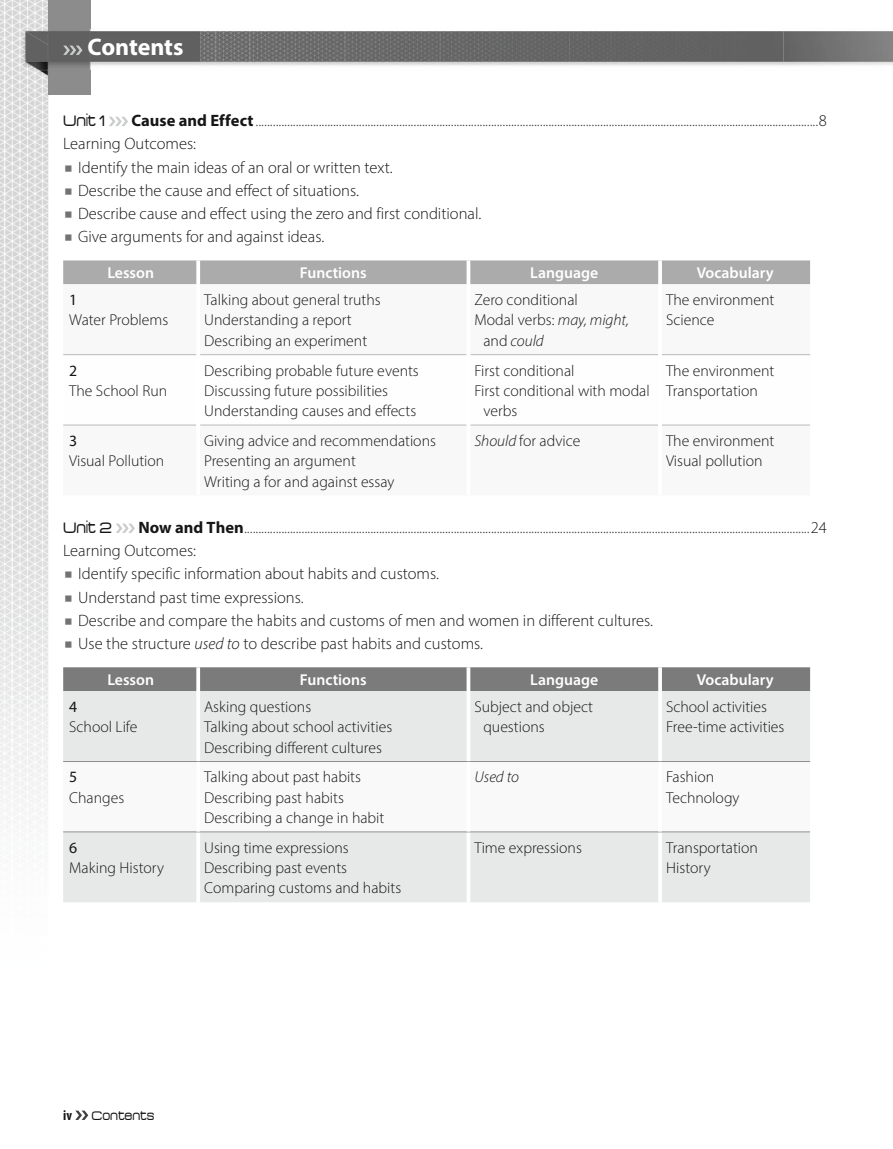
<style>
.page{position:relative;width:893px;height:1149px;background:#fff}
.page>*{position:absolute;margin:0;border:0;box-sizing:border-box;transform-origin:0 0}
.t1{font:700 24px "Myriad Pro";letter-spacing:-.005em;color:#fff}
.t2{font:300 16.5px "Myriad Pro";color:#404040}
.t3{font:300 16.5px "Myriad Pro";color:#161616}
.t4{font:16.5px "Acens";letter-spacing:.01em;color:#161616}
.t5{font:300 15.75px/20.2px "Myriad Pro";color:#161616}
.t6{font:600 15.75px "Myriad Pro";color:#fff}
.t7{font:italic 300 15.75px "Myriad Pro";color:#161616}
.t8{font:700 condensed 14.25px "Myriad Pro";color:#161616}
.t9{font:13.5px "Acens";letter-spacing:.01em;color:#161616}
.s1{font-weight:700;color:#161616}
.s2{color:#161616}
.s3{font-weight:400}
.s4{font-style:italic}
.s5{font-style:normal}
</style>
<div class="page">
<img style="left:0;top:0;width:49px;height:813px">
<svg style="left:109px;top:117px;width:19px;height:9px"></svg>
<div style="left:63px;top:260px;width:747px;height:24px;background:#ababab"></div>
<svg style="left:63px;top:284px;width:747px;height:142px"></svg>
<svg style="left:63px;top:355px;width:747px;height:69px"></svg>
<hr style="left:63px;top:354px;width:133px;height:1px;background:#bababa">
<hr style="left:200px;top:354px;width:267px;height:1px;background:#bababa">
<hr style="left:470px;top:354px;width:188px;height:1px;background:#bababa">
<hr style="left:662px;top:354px;width:148px;height:1px;background:#bababa">
<hr style="left:63px;top:424px;width:133px;height:1px;background:#bababa">
<hr style="left:200px;top:424px;width:267px;height:1px;background:#bababa">
<hr style="left:470px;top:424px;width:188px;height:1px;background:#bababa">
<hr style="left:662px;top:424px;width:148px;height:1px;background:#bababa">
<svg style="left:196px;top:260px;width:4px;height:24px"></svg>
<hr style="left:467px;top:260px;width:3px;height:24px;background:#fff">
<svg style="left:658px;top:260px;width:4px;height:24px"></svg>
<hr style="left:196px;top:284px;width:4px;height:70px;background:#fff">
<hr style="left:467px;top:284px;width:3px;height:70px;background:#fff">
<hr style="left:658px;top:284px;width:4px;height:70px;background:#fff">
<hr style="left:196px;top:354px;width:4px;height:71px;background:#fff">
<hr style="left:467px;top:354px;width:3px;height:71px;background:#fff">
<hr style="left:658px;top:354px;width:4px;height:71px;background:#fff">
<hr style="left:196px;top:425px;width:4px;height:70px;background:#fff">
<hr style="left:467px;top:425px;width:3px;height:70px;background:#fff">
<hr style="left:658px;top:425px;width:4px;height:70px;background:#fff">
<svg style="left:116px;top:523px;width:19px;height:10px"></svg>
<div style="left:63px;top:667px;width:747px;height:24px;background:#7b7b7b"></div>
<div style="left:63px;top:691px;width:747px;height:211px;background:#e7e8e8"></div>
<svg style="left:63px;top:762px;width:747px;height:69px"></svg>
<svg style="left:196px;top:667px;width:4px;height:24px"></svg>
<hr style="left:467px;top:667px;width:3px;height:24px;background:#fff">
<svg style="left:658px;top:667px;width:4px;height:24px"></svg>
<hr style="left:196px;top:691px;width:4px;height:70px;background:#fff">
<hr style="left:467px;top:691px;width:3px;height:70px;background:#fff">
<hr style="left:658px;top:691px;width:4px;height:70px;background:#fff">
<hr style="left:196px;top:832px;width:4px;height:70px;background:#fff">
<hr style="left:467px;top:832px;width:3px;height:70px;background:#fff">
<hr style="left:658px;top:832px;width:4px;height:70px;background:#fff">
<hr style="left:63px;top:761px;width:135px;height:1px;background:#8f8f90">
<hr style="left:198px;top:761px;width:270px;height:1px;background:#8f8f90">
<hr style="left:468px;top:761px;width:192px;height:1px;background:#8f8f90">
<hr style="left:660px;top:761px;width:150px;height:1px;background:#8f8f90">
<hr style="left:63px;top:831px;width:135px;height:1px;background:#8f8f90">
<hr style="left:198px;top:831px;width:270px;height:1px;background:#8f8f90">
<hr style="left:468px;top:831px;width:192px;height:1px;background:#8f8f90">
<hr style="left:660px;top:831px;width:150px;height:1px;background:#8f8f90">
<hr style="left:196px;top:761px;width:4px;height:70px;background:#fff">
<hr style="left:467px;top:761px;width:3px;height:70px;background:#fff">
<hr style="left:658px;top:761px;width:4px;height:70px;background:#fff">
<div style="left:48px;top:0;width:42px;height:95px;background:#8c8c8d"></div>
<img style="left:20px;top:28px;width:873px;height:48px">
<svg style="left:63px;top:46px;width:20px;height:9px"></svg>
<svg style="left:75px;top:1110px;width:13px;height:9px"></svg>
<p class="t1" style="left:88px;top:31px;width:97px">Contents</p>
<p class="t4" style="left:63px;top:109px;width:43px">Unit 1</p>
<p class="t2" style="left:131px;top:111px;width:697px"><span class="s1">Cause and Effect</span> ....................................................................................................................................................................................................<span class="s2">8</span></p>
<p class="t3" style="left:63px;top:134px;width:134px">Learning Outcomes:</p>
<p class="t3" style="left:78px;top:157px;width:316px">Identify the main ideas of an oral or written text.</p>
<p class="t3" style="left:78px;top:180px;width:282px">Describe the cause and effect of situations.</p>
<p class="t3" style="left:78px;top:204px;width:405px">Describe cause and effect using the zero and first conditional.</p>
<p class="t3" style="left:78px;top:227px;width:248px">Give arguments for and against ideas.</p>
<p class="t6" style="left:107px;top:263px;width:48px">Lesson</p>
<p class="t6" style="left:300px;top:263px;width:68px">Functions</p>
<p class="t6" style="left:530px;top:263px;width:69px">Language</p>
<p class="t6" style="left:697px;top:263px;width:78px">Vocabulary</p>
<p class="t5" style="left:69px;top:289px;width:101px"><span class="s3">1<br></span>Water Problems</p>
<p class="t5" style="left:204px;top:289px;width:178px">Talking about general truths<br>Understanding a report<br>Describing an experiment</p>
<p class="t5" style="left:474px;top:289px;width:105px">Zero conditional</p>
<p class="t5" style="left:666px;top:289px;width:110px">The environment<br>Science</p>
<p class="t5" style="left:474px;top:310px;width:156px">Modal verbs: <span class="s4">may, might,</span></p>
<p class="t7" style="left:483px;top:331px;width:62px"><span class="s5">and</span> could</p>
<p class="t5" style="left:69px;top:360px;width:99px"><span class="s3">2<br></span>The School Run</p>
<p class="t5" style="left:204px;top:360px;width:216px">Describing probable future events<br>Discussing future possibilities<br>Understanding causes and effects</p>
<p class="t5" style="left:474px;top:360px;width:102px">First conditional</p>
<p class="t5" style="left:474px;top:380px;width:177px">First conditional with modal</p>
<p class="t5" style="left:483px;top:400px;width:35px">verbs</p>
<p class="t5" style="left:666px;top:360px;width:110px">The environment<br>Transportation</p>
<p class="t5" style="left:69px;top:430px;width:97px"><span class="s3">3<br></span>Visual Pollution</p>
<p class="t5" style="left:204px;top:430px;width:233px">Giving advice and recommendations<br>Presenting an argument<br>Writing a for and against essay</p>
<p class="t5" style="left:474px;top:430px;width:108px"><span class="s4">Should</span> for advice</p>
<p class="t5" style="left:666px;top:430px;width:110px">The environment<br>Visual pollution</p>
<p class="t4" style="left:63px;top:516px;width:50px">Unit 2</p>
<p class="t2" style="left:138px;top:517px;width:690px"><span class="s1">Now and Then</span> .....................................................................................................................................................................................................<span class="s2">24</span></p>
<p class="t3" style="left:63px;top:540px;width:134px">Learning Outcomes:</p>
<p class="t3" style="left:78px;top:564px;width:362px">Identify specific information about habits and customs.</p>
<p class="t3" style="left:78px;top:587px;width:227px">Understand past time expressions.</p>
<p class="t3" style="left:78px;top:610px;width:576px">Describe and compare the habits and customs of men and women in different cultures.</p>
<p class="t3" style="left:78px;top:633px;width:406px">Use the structure <span class="s4">used to</span> to describe past habits and customs.</p>
<p class="t6" style="left:107px;top:669px;width:48px">Lesson</p>
<p class="t6" style="left:300px;top:669px;width:68px">Functions</p>
<p class="t6" style="left:530px;top:669px;width:69px">Language</p>
<p class="t6" style="left:697px;top:669px;width:78px">Vocabulary</p>
<p class="t5" style="left:69px;top:696px;width:70px"><span class="s3">4<br></span>School Life</p>
<p class="t5" style="left:204px;top:696px;width:189px">Asking questions<br>Talking about school activities<br>Describing different cultures</p>
<p class="t5" style="left:483px;top:696px;width:111px;text-indent:-9px">Subject and object questions</p>
<p class="t5" style="left:666px;top:696px;width:120px">School activities<br>Free-time activities</p>
<p class="t5" style="left:69px;top:766px;width:57px"><span class="s3">5<br></span>Changes</p>
<p class="t5" style="left:204px;top:766px;width:182px">Talking about past habits<br>Describing past habits<br>Describing a change in habit</p>
<p class="t7" style="left:474px;top:767px;width:46px">Used to</p>
<p class="t5" style="left:666px;top:766px;width:75px">Fashion<br>Technology</p>
<p class="t5" style="left:69px;top:837px;width:96px"><span class="s3">6<br></span>Making History</p>
<p class="t5" style="left:204px;top:837px;width:199px">Using time expressions<br>Describing past events<br>Comparing customs and habits</p>
<p class="t5" style="left:474px;top:837px;width:109px">Time expressions</p>
<p class="t5" style="left:666px;top:837px;width:93px">Transportation<br>History</p>
<p class="t8" style="left:63px;top:1105px;width:10px">iv</p>
<p class="t9" style="left:92px;top:1105px;width:64px">Contents</p>
</div>
